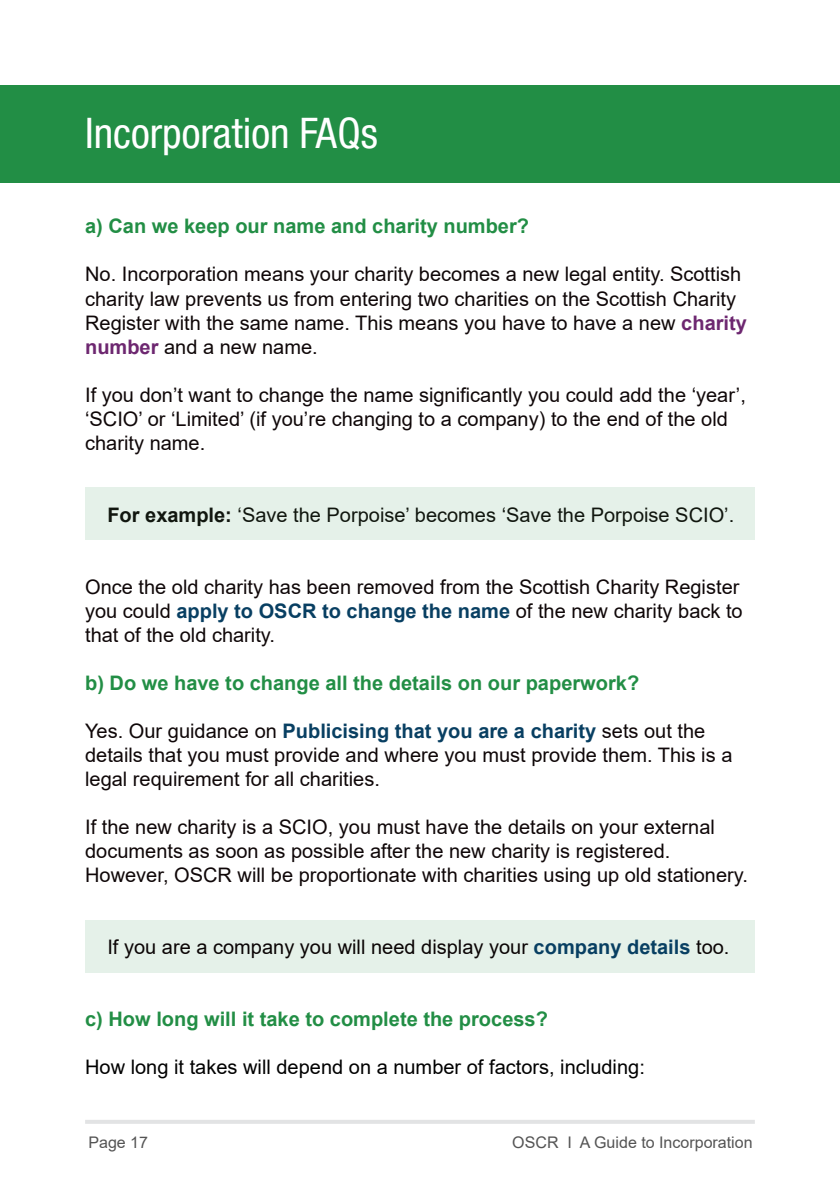
<style>
.page{position:relative;width:840px;height:1191px;background:#fff}
.page>*{position:absolute;margin:0;border:0;box-sizing:border-box;transform-origin:0 0}
.t1{font:condensed 42px "Helvetica Neue LT Pro";color:#fff}
.t2{font:20px/24px "Arial";color:#0f0708}
.t3{font:700 20px "Arial";color:#228e45}
.t4{font:20px "Arial";color:#0b0505}
.t5{font:20px "Arial";color:#000}
.t6{font:16px "Arial";color:#545454}
.s1{font-weight:700;color:#6d2770}
.s2{font-weight:700}
.s3{font-weight:700;color:#083f62}
</style>
<div class="page">
<div style="left:85px;top:920px;width:669px;height:52px;background:#e5f1e9"></div>
<hr style="left:85px;top:1120px;width:669px;height:3px;background:#e2e3e4">
<div style="left:0;top:85px;width:839px;height:98px;background:#228e45"></div>
<div style="left:85px;top:488px;width:669px;height:52px;background:#e5f1e9"></div>
<h1 class="t1" style="left:85px;top:108px;width:294px">Incorporation FAQs</h1>
<p class="t3" style="left:85px;top:212px;width:445px">a) Can we keep our name and charity number?</p>
<p class="t2" style="left:85px;top:262px;width:663px">No. Incorporation means your charity becomes a new legal entity. Scottish charity law prevents us from entering two charities on the Scottish Charity Register with the same name. This means you have to have a new <span class="s1">charity number</span> and a new name.</p>
<p class="t2" style="left:85px;top:382px;width:662px">If you don’t want to change the name significantly you could add the ‘year’, ‘SCIO’ or ‘Limited’ (if you’re changing to a company) to the end of the old charity name.</p>
<p class="t2" style="left:107px;top:502px;width:628px"><span class="s2">For example:</span> ‘Save the Porpoise’ becomes ‘Save the Porpoise SCIO’.</p>
<p class="t2" style="left:85px;top:574px;width:658px">Once the old charity has been removed from the Scottish Charity Register you could <span class="s3">apply to OSCR to change the name</span> of the new charity back to that of the old charity.</p>
<p class="t3" style="left:85px;top:668px;width:555px">b) Do we have to change all the details on our paperwork?</p>
<p class="t2" style="left:85px;top:718px;width:648px">Yes. Our guidance on <span class="s3">Publicising that you are a charity</span> sets out the details that you must provide and where you must provide them. This is a legal requirement for all charities.</p>
<p class="t2" style="left:85px;top:814px;width:664px">If the new charity is a SCIO, you must have the details on your external documents as soon as possible after the new charity is registered.<br>However, OSCR will be proportionate with charities using up old stationery.</p>
<p class="t4" style="left:107px;top:933px;width:623px">If you are a company you will need display your <span class="s3">company details</span> too.</p>
<p class="t3" style="left:85px;top:1004px;width:464px">c) How long will it take to complete the process?</p>
<p class="t5" style="left:85px;top:1053px;width:561px">How long it takes will depend on a number of factors, including:</p>
<p class="t6" style="left:88px;top:1131px;width:61px">Page 17</p>
<p class="t6" style="left:512px;top:1131px;width:242px">OSCR I A Guide to Incorporation</p>
</div>
